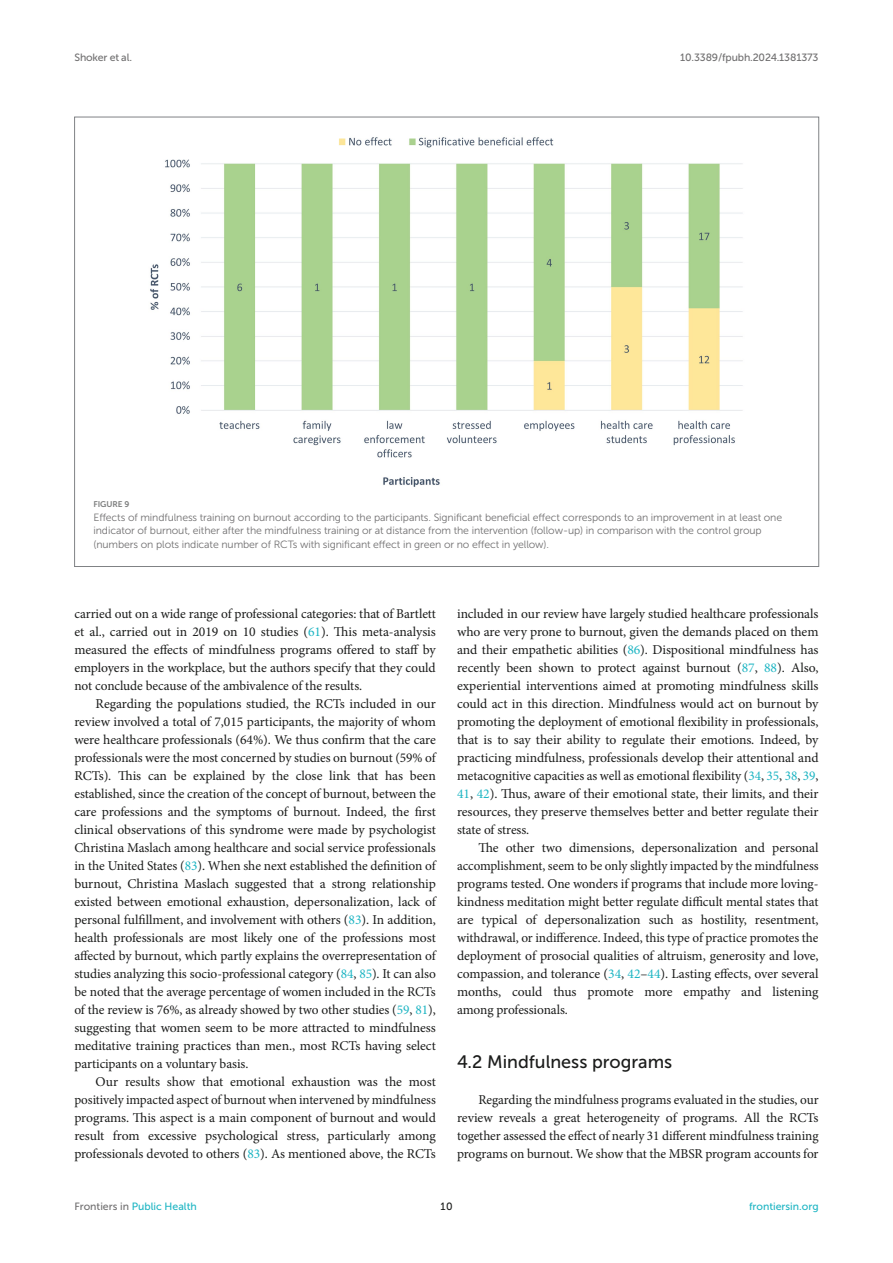
<style>
.page{position:relative;width:893px;height:1263px;background:#fff}
.page>*{position:absolute;margin:0;border:0;box-sizing:border-box;transform-origin:0 0}
.HEAD_2{font:18px "Museo Sans 500";color:#1b1c1b}
.TEXT{font:13.5px/18px "Minion Pro";letter-spacing:-.01em;color:#1b1c1b;text-align:justify}
.TEXT_FLUSH{font:13.5px/18px "Minion Pro";letter-spacing:-.01em;color:#1b1c1b;text-align:justify}
.FIG_LEG{font:10.5px/13.5px "Museo Sans 300";letter-spacing:-.01em;color:#706f70}
.t1{font:10.5px "Museo Sans 500";color:#1db5c3}
.t2{font:10.5px "Museo Sans 500";letter-spacing:-.015em;color:#706f70}
.t3{font:10.5px "Museo Sans 500";color:#1b1c1b}
.FIG_HD{font:8.25px "Museo Sans 700";letter-spacing:-.01em;color:#7e7f7f}
.s1{color:#1db5c3}
.s2{color:#706f70}
</style>
<div class="page">
<img style="left:150px;top:137px;width:593px;height:350px">
<p class="t2" style="left:74px;top:51px;width:59px">Shoker et al.</p>
<p class="t2" style="left:680px;top:51px;width:140px">10.3389/fpubh.2024.1381373</p>
<p class="FIG_HD" style="left:94px;top:500px;width:37px">FIGURE 9</p>
<p class="FIG_LEG" style="left:94px;top:510px;width:690px">Effects of mindfulness training on burnout according to the participants. Significant beneficial effect corresponds to an improvement in at least one indicator of burnout, either after the mindfulness training or at distance from the intervention (follow-up) in comparison with the control group (numbers on plots indicate number of RCTs with significant effect in green or no effect in yellow).</p>
<p class="TEXT_FLUSH" style="left:74px;top:605px;width:363px">carried out on a wide range of professional categories: that of Bartlett et al., carried out in 2019 on 10 studies (<span class="s1">61</span>). This meta-analysis measured the effects of mindfulness programs offered to staff by employers in the workplace, but the authors specify that they could not conclude because of the ambivalence of the results.</p>
<p class="TEXT" style="left:74px;top:695px;width:363px;text-indent:21px">Regarding the populations studied, the RCTs included in our review involved a total of 7,015 participants, the majority of whom were healthcare professionals (64%). We thus confirm that the care professionals were the most concerned by studies on burnout (59% of RCTs). This can be explained by the close link that has been established, since the creation of the concept of burnout, between the care professions and the symptoms of burnout. Indeed, the first clinical observations of this syndrome were made by psychologist Christina Maslach among healthcare and social service professionals in the United States (<span class="s1">83</span>). When she next established the definition of burnout, Christina Maslach suggested that a strong relationship existed between emotional exhaustion, depersonalization, lack of personal fulfillment, and involvement with others (<span class="s1">83</span>). In addition, health professionals are most likely one of the professions most affected by burnout, which partly explains the overrepresentation of studies analyzing this socio-professional category (<span class="s1">84</span>, <span class="s1">85</span>). It can also be noted that the average percentage of women included in the RCTs of the review is 76%, as already showed by two other studies (<span class="s1">59</span>, <span class="s1">81</span>), suggesting that women seem to be more attracted to mindfulness meditative training practices than men., most RCTs having select participants on a voluntary basis.</p>
<p class="TEXT" style="left:74px;top:1073px;width:363px;text-indent:21px">Our results show that emotional exhaustion was the most positively impacted aspect of burnout when intervened by mindfulness programs. This aspect is a main component of burnout and would result from excessive psychological stress, particularly among professionals devoted to others (<span class="s1">83</span>). As mentioned above, the RCTs</p>
<p class="TEXT" style="left:457px;top:605px;width:363px">included in our review have largely studied healthcare professionals who are very prone to burnout, given the demands placed on them and their empathetic abilities (<span class="s1">86</span>). Dispositional mindfulness has recently been shown to protect against burnout (<span class="s1">87</span>, <span class="s1">88</span>). Also, experiential interventions aimed at promoting mindfulness skills could act in this direction. Mindfulness would act on burnout by promoting the deployment of emotional flexibility in professionals, that is to say their ability to regulate their emotions. Indeed, by practicing mindfulness, professionals develop their attentional and metacognitive capacities as well as emotional flexibility (<span class="s1">34</span>, <span class="s1">35</span>, <span class="s1">38</span>, <span class="s1">39</span>, <span class="s1">41</span>, <span class="s1">42</span>). Thus, aware of their emotional state, their limits, and their resources, they preserve themselves better and better regulate their state of stress.</p>
<p class="TEXT" style="left:457px;top:839px;width:363px;text-indent:21px">The other two dimensions, depersonalization and personal accomplishment, seem to be only slightly impacted by the mindfulness programs tested. One wonders if programs that include more loving&shy;kindness meditation might better regulate difficult mental states that are typical of depersonalization such as hostility, resentment, withdrawal, or indifference. Indeed, this type of practice promotes the deployment of prosocial qualities of altruism, generosity and love, compassion, and tolerance (<span class="s1">34</span>, <span class="s1">42</span>–<span class="s1">44</span>). Lasting effects, over several months, could thus promote more empathy and listening among professionals.</p>
<p class="HEAD_2" style="left:457px;top:1052px;width:217px">4.2 Mindfulness programs</p>
<p class="TEXT_FLUSH" style="left:457px;top:1091px;width:363px;text-indent:21px">Regarding the mindfulness programs evaluated in the studies, our review reveals a great heterogeneity of programs. All the RCTs together assessed the effect of nearly 31 different mindfulness training programs on burnout. We show that the MBSR program accounts for</p>
<p class="t1" style="left:74px;top:1200px;width:124px"><span class="s2">Frontiers in</span> Public Health</p>
<p class="t3" style="left:440px;top:1200px;width:14px">10</p>
<p class="t1" style="left:749px;top:1200px;width:71px">frontiersin.org</p>
</div>
